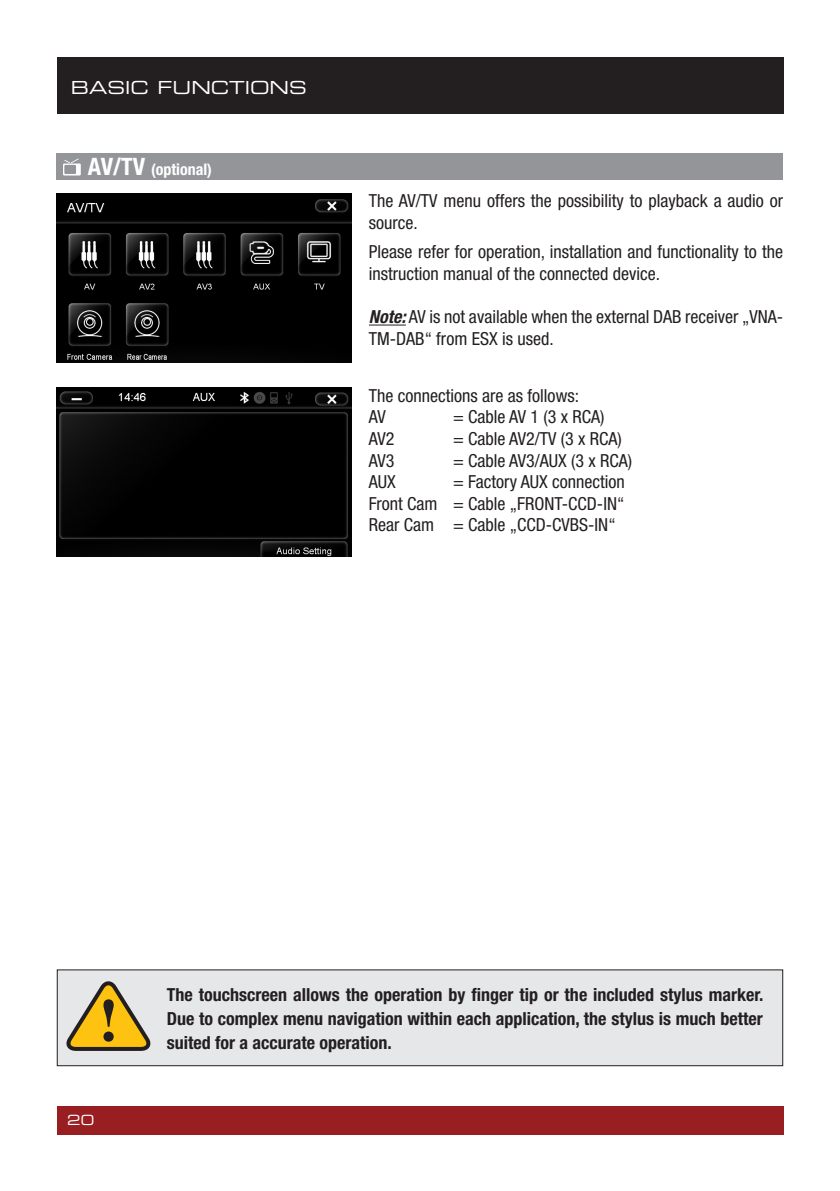
<style>
.page{position:relative;width:840px;height:1191px;background:#fff}
.page>*{position:absolute;margin:0;border:0;box-sizing:border-box;transform-origin:0 0}
.t1{font:condensed 18px/21.6px "Helvetica Neue";color:#231f20}
.t2{font:700 condensed 18px/24px "Helvetica Neue";color:#231f20;text-align:justify}
.t3{font:18px "Eurostile Extended Two";color:#fff}
.t4{font:700 condensed 16px "Helvetica Neue";color:#fff}
.t5{font:14px "Eurostile Extended Two";color:#fff}
.s1{font-size:24px}
.s2{font-weight:700;font-style:italic}
</style>
<div class="page">
<div style="left:57px;top:1106px;width:725px;height:28px;background:#981e21"></div>
<div style="left:57px;top:57px;width:725px;height:56px;background:#231f20"></div>
<div style="left:57px;top:153px;width:725px;height:27px;background:#939598"></div>
<img style="left:57px;top:193px;width:294px;height:169px">
<img style="left:57px;top:387px;width:294px;height:169px">
<svg style="left:63px;top:158px;width:18px;height:17px"></svg>
<hr style="left:369px;top:324px;width:36px;height:1px;background:#231f20">
<div style="left:56px;top:969px;width:727px;height:97px;background:#e6e7e9"></div>
<svg style="left:66px;top:976px;width:90px;height:77px;background:#cdb87b"></svg>
<p class="t3" style="left:71px;top:75px;width:237px">BASIC FUNCTIONS</p>
<p class="t4" style="left:88px;top:160px;width:126px"><span class="s1">AV/TV</span> (optional)</p>
<p class="t1" style="left:369px;top:190px;width:415px">The AV/TV menu offers the possibility to playback a audio or source.</p>
<p class="t1" style="left:369px;top:241px;width:415px">Please refer for operation, installation and functionality to the instruction manual of the connected device.</p>
<p class="t1" style="left:369px;top:306px;width:415px"><span class="s2">Note:</span> AV is not available when the external DAB receiver „VNA-<br>TM-DAB“ from ESX is used.</p>
<p class="t1" style="left:369px;top:384px;width:212px">The connections are as follows:<br>AV</p>
<p class="t1" style="left:453px;top:406px;width:153px">= Cable AV 1 (3 x RCA)</p>
<p class="t1" style="left:369px;top:427px;width:27px">AV2</p>
<p class="t1" style="left:453px;top:427px;width:170px">= Cable AV2/TV (3 x RCA)</p>
<p class="t1" style="left:369px;top:449px;width:27px">AV3</p>
<p class="t1" style="left:453px;top:449px;width:180px">= Cable AV3/AUX (3 x RCA)</p>
<p class="t1" style="left:369px;top:471px;width:29px">AUX</p>
<p class="t1" style="left:369px;top:471px;width:257px;text-align:justify;text-indent:84px">= Factory AUX connection Front Cam = Cable „FRONT-CCD-IN“ Rear Cam = Cable „CCD-CVBS-IN“</p>
<p class="t5" style="left:67px;top:1110px;width:28px">20</p>
<p class="t2" style="left:167px;top:982px;width:598px">The touchscreen allows the operation by finger tip or the included stylus marker.<br>Due to complex menu navigation within each application, the stylus is much better suited for a accurate operation.</p>
</div>
